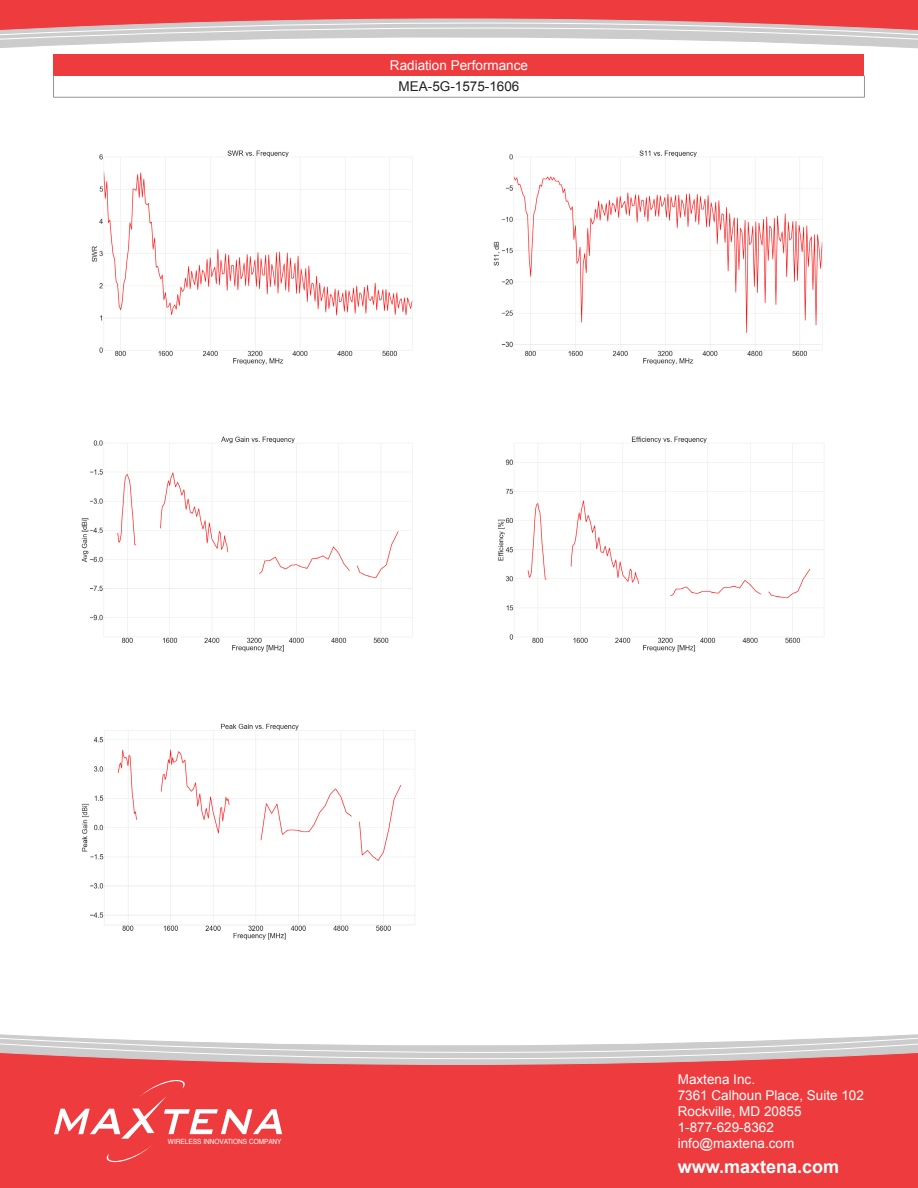
<style>
.page{position:relative;width:918px;height:1188px;background:#fff}
.page>*{position:absolute;margin:0;border:0;box-sizing:border-box;transform-origin:0 0}
.t1{font:700 18px "Arial";color:#fff}
.t2{font:13.5px/16.2px "Arial";color:#fff}
.t3{font:13.5px "Arial";color:#231f20}
.t4{font:7.2px "Helvetica";color:#fff;scale:.91 1}
</style>
<div class="page">
<svg style="left:0;top:0;width:918px;height:49px"></svg>
<div style="left:0;top:1169px;width:918px;height:19px;background:#ee3b3d"></div>
<svg style="left:0;top:1034px;width:918px;height:135px;background:#eb5f60"></svg>
<div style="left:54px;top:54px;width:810px;height:22px;background:#ee3b3d"></div>
<svg style="left:53px;top:76px;width:1px;height:21px"></svg>
<svg style="left:864px;top:76px;width:1px;height:21px"></svg>
<hr style="left:53px;top:97px;width:812px;height:1px;background:#939598">
<img style="left:91px;top:150px;width:322px;height:215px">
<img style="left:493px;top:150px;width:330px;height:215px">
<img style="left:81px;top:436px;width:332px;height:216px">
<img style="left:498px;top:436px;width:326px;height:216px">
<img style="left:81px;top:723px;width:334px;height:217px">
<p class="t2" style="left:390px;top:57px;width:140px">Radiation Performance</p>
<p class="t3" style="left:399px;top:78px;width:122px">MEA-5G-1575-1606</p>
<p class="t4" style="left:168px;top:1135px;width:126px">WIRELESS INNOVATIONS COMPANY</p>
<p class="t2" style="left:678px;top:1071px;width:188px">Maxtena Inc.<br>7361 Calhoun Place, Suite 102<br>Rockville, MD 20855<br>1-877-629-8362 info@maxtena.com</p>
<h1 class="t1" style="left:678px;top:1155px;width:163px">www.maxtena.com</h1>
</div>
